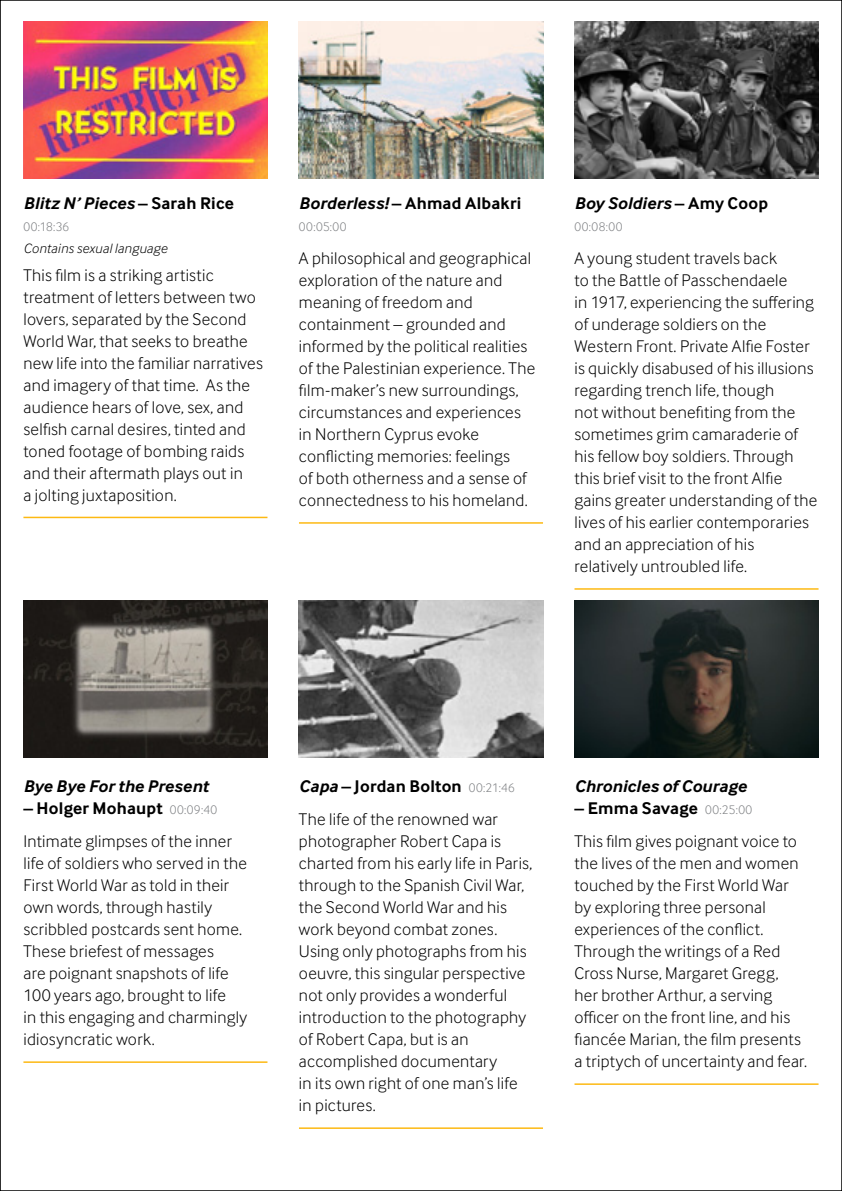
<style>
.page{position:relative;width:842px;height:1191px;background:#fff}
.page>*{position:absolute;margin:0;border:0;box-sizing:border-box;transform-origin:0 0}
.t1{font:300 17.6px/22px "Inter Face";letter-spacing:.015em;color:#000}
.t2{font:italic 700 17.6px "Inter Face";letter-spacing:.01em;color:#000}
.t3{font:700 17.6px "Inter Face";letter-spacing:.01em;color:#000}
.t4{font:italic 300 14px "Inter Face";letter-spacing:.02em;color:#000}
.t5{font:300 13px "Inter Face";letter-spacing:.045em;color:#808285}
.s1{font-style:normal}
.s2{font-style:italic}
.s3{font-weight:700}
.s4{font-size:13px;color:#808285}
.s5{font-weight:700;font-style:italic}
</style>
<div class="page">
<hr style="left:23px;top:517px;width:244px;height:1px;background:#fdb913">
<hr style="left:299px;top:522px;width:244px;height:2px;background:#fdb913">
<hr style="left:574px;top:588px;width:244px;height:2px;background:#fdb913">
<img style="left:23px;top:21px;width:244px;height:157px">
<img style="left:299px;top:21px;width:244px;height:157px">
<img style="left:574px;top:21px;width:244px;height:157px">
<hr style="left:23px;top:1061px;width:244px;height:2px;background:#fdb913">
<hr style="left:299px;top:1127px;width:244px;height:2px;background:#fdb913">
<img style="left:23px;top:600px;width:244px;height:158px">
<img style="left:299px;top:600px;width:244px;height:158px">
<hr style="left:574px;top:1083px;width:244px;height:2px;background:#fdb913">
<img style="left:574px;top:600px;width:244px;height:158px">
<p class="t2" style="left:23px;top:193px;width:212px">Blitz N’ Pieces <span class="s1">– Sarah Rice</span></p>
<p class="t5" style="left:23px;top:219px;width:47px">00:18:36</p>
<p class="t4" style="left:23px;top:240px;width:145px">Contains sexual language</p>
<p class="t1" style="left:23px;top:263px;width:241px">This film is a striking artistic treatment of letters between two lovers, separated by the Second<br>World War, that seeks to breathe new life into the familiar narratives and imagery of that time. As the audience hears of love, sex, and selfish carnal desires, tinted and toned footage of bombing raids and their aftermath plays out in<br>a jolting juxtaposition.</p>
<p class="t3" style="left:299px;top:193px;width:224px"><span class="s2">Borderless!</span> – Ahmad Albakri</p>
<p class="t5" style="left:299px;top:219px;width:49px">00:05:00</p>
<p class="t1" style="left:299px;top:247px;width:238px">A philosophical and geographical exploration of the nature and meaning of freedom and containment – grounded and informed by the political realities of the Palestinian experience. The film-maker’s new surroundings, circumstances and experiences in Northern Cyprus evoke conflicting memories: feelings<br>of both otherness and a sense of connectedness to his homeland.</p>
<p class="t2" style="left:574px;top:193px;width:195px">Boy Soldiers <span class="s1">– Amy Coop</span></p>
<p class="t5" style="left:574px;top:219px;width:49px">00:08:00</p>
<p class="t1" style="left:574px;top:247px;width:244px">A young student travels back<br>to the Battle of Passchendaele<br>in 1917, experiencing the suffering of underage soldiers on the<br>Western Front. Private Alfie Foster is quickly disabused of his illusions regarding trench life, though<br>not without benefiting from the sometimes grim camaraderie of his fellow boy soldiers. Through this brief visit to the front Alfie gains greater understanding of the lives of his earlier contemporaries and an appreciation of his relatively untroubled life.</p>
<p class="t2" style="left:23px;top:776px;width:187px">Bye Bye For the Present</p>
<p class="t1" style="left:23px;top:791px;width:210px;line-height:33px"><span class="s3">– Holger Mohaupt</span> <span class="s4">00:09:40<br></span>Intimate glimpses of the inner</p>
<p class="t1" style="left:23px;top:852px;width:225px">life of soldiers who served in the<br>First World War as told in their own words, through hastily scribbled postcards sent home.<br>These briefest of messages<br>are poignant snapshots of life<br>100 years ago, brought to life<br>in this engaging and charmingly idiosyncratic work.</p>
<p class="t1" style="left:299px;top:769px;width:217px;line-height:33px"><span class="s5">Capa</span> <span class="s3">– Jordan Bolton</span> <span class="s4">00:21:46<br></span>The life of the renowned war</p>
<p class="t1" style="left:299px;top:830px;width:235px">photographer Robert Capa is charted from his early life in Paris, through to the Spanish Civil War, the Second World War and his work beyond combat zones.<br>Using only photographs from his oeuvre, this singular perspective not only provides a wonderful introduction to the photography of Robert Capa, but is an accomplished documentary<br>in its own right of one man’s life in pictures.</p>
<p class="t2" style="left:574px;top:776px;width:174px">Chronicles of Courage</p>
<p class="t1" style="left:574px;top:791px;width:224px;line-height:33px"><span class="s3">– Emma Savage</span> <span class="s4">00:25:00<br></span>This film gives poignant voice to</p>
<p class="t1" style="left:574px;top:852px;width:234px">the lives of the men and women touched by the First World War by exploring three personal experiences of the conflict.<br>Through the writings of a Red<br>Cross Nurse, Margaret Gregg,<br>her brother Arthur, a serving officer on the front line, and his fiancée Marian, the film presents a triptych of uncertainty and fear.</p>
</div>
